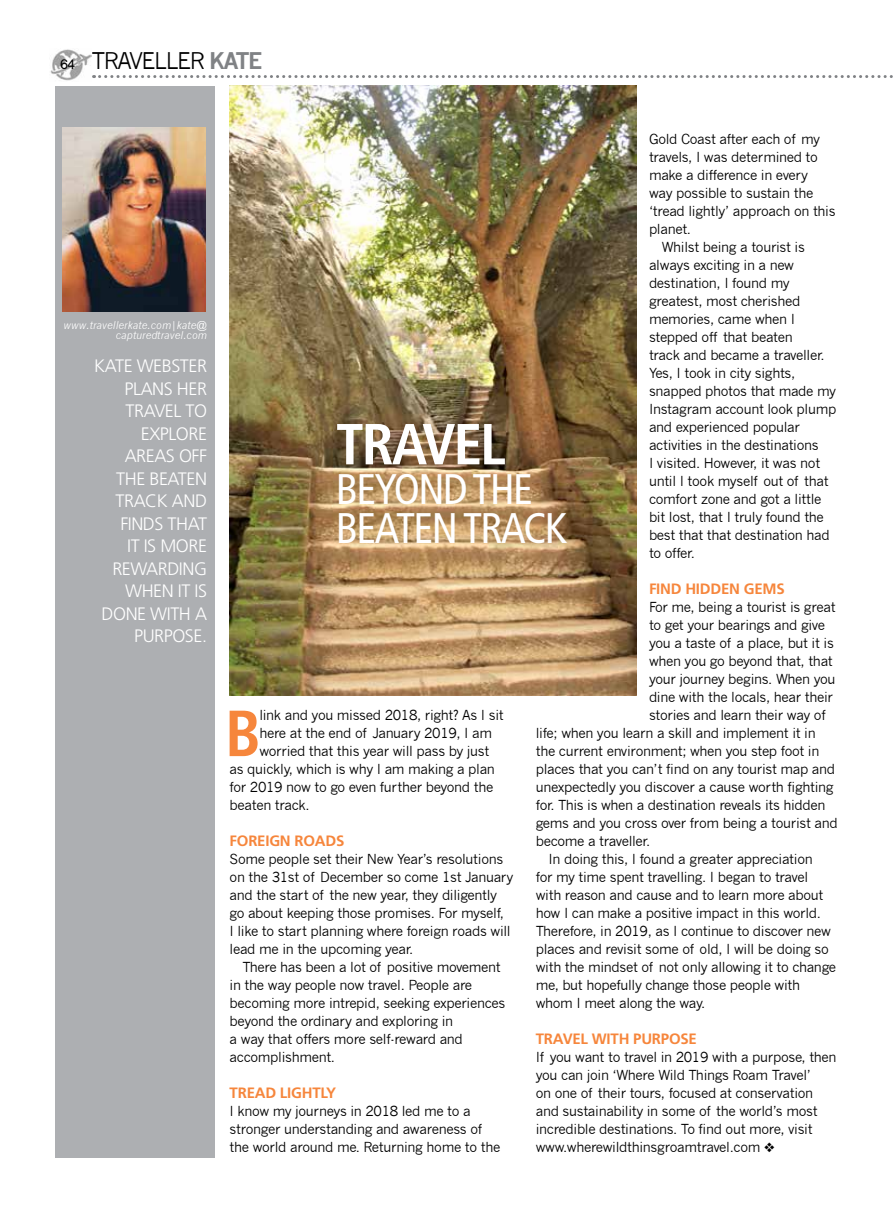
<style>
.page{position:relative;width:893px;height:1212px;background:#fff}
.page>*{position:absolute;margin:0;border:0;box-sizing:border-box;transform-origin:0 0}
.t1{font:700 condensed 65.1px "Frutiger";color:#f6863c}
.t2{font:700 condensed 57.75px "Frutiger";letter-spacing:-.035em;color:#fff}
.t3{font:condensed 42.75px/39.2px "Frutiger";letter-spacing:-.035em;color:#fff}
.t4{font:22.5px "News Gothic";letter-spacing:-.065em;color:#000}
.t5{font:300 18px/22.5px "Frutiger";letter-spacing:-.025em;color:#fff;text-align:right}
.t6{font:700 15px "Frutiger";letter-spacing:-.015em;color:#f6863c}
.t7{font:13.5px/18px "News Gothic";letter-spacing:-.025em;color:#000}
.t8{font:italic 10.5px/10.5px "News Gothic";color:#fff;text-align:right}
.s1{font-family:"AG Schoolbook";font-size:13.8px}
.s2{font-weight:700;color:#808285}
</style>
<div class="page">
<svg style="left:94px;top:75px;width:799px;height:3px"></svg>
<img style="left:50px;top:49px;width:41px;height:32px">
<img style="left:230px;top:85px;width:406px;height:610px">
<div style="left:55px;top:86px;width:160px;height:1071px;background:#adafb2"></div>
<img style="left:63px;top:128px;width:142px;height:183px">
<h3 class="t4" style="left:60px;top:47px;width:204px"><span class="s1">64</span> TRAVELLER <span class="s2">KATE</span></h3>
<p class="t8" style="left:63px;top:320px;width:145px">www.travellerkate.com|kate@ capturedtravel.com</p>
<h3 class="t5" style="left:94px;top:354px;width:114px">KATE WEBSTER<br>PLANS HER<br>TRAVEL TO<br>EXPLORE<br>AREAS OFF<br>THE BEATEN<br>TRACK AND<br>FINDS THAT<br>IT IS MORE<br>REWARDING<br>WHEN IT IS<br>DONE WITH A<br>PURPOSE.</h3>
<p class="t7" style="left:649px;top:130px;width:173px">Gold Coast after each of my</p>
<p class="t7" style="left:649px;top:148px;width:170px">travels, I was determined to</p>
<p class="t7" style="left:649px;top:166px;width:160px">make a difference in every</p>
<p class="t7" style="left:649px;top:184px;width:166px">way possible to sustain the</p>
<p class="t7" style="left:649px;top:202px;width:188px">‘tread lightly’ approach on this</p>
<p class="t7" style="left:649px;top:220px;width:44px">planet.</p>
<p class="t7" style="left:662px;top:238px;width:145px">Whilst being a tourist is</p>
<p class="t7" style="left:649px;top:256px;width:147px">always exciting in a new</p>
<p class="t7" style="left:649px;top:274px;width:142px">destination, I found my</p>
<p class="t7" style="left:649px;top:292px;width:153px">greatest, most cherished</p>
<p class="t7" style="left:649px;top:310px;width:148px">memories, came when I</p>
<p class="t7" style="left:649px;top:328px;width:145px">stepped off that beaten</p>
<p class="t7" style="left:649px;top:346px;width:177px">track and became a traveller.</p>
<p class="t7" style="left:649px;top:364px;width:148px">Yes, I took in city sights,</p>
<p class="t7" style="left:649px;top:382px;width:189px">snapped photos that made my</p>
<p class="t7" style="left:649px;top:400px;width:189px">Instagram account look plump</p>
<p class="t7" style="left:649px;top:418px;width:152px">and experienced popular</p>
<p class="t7" style="left:649px;top:436px;width:171px">activities in the destinations</p>
<p class="t7" style="left:649px;top:454px;width:173px">I visited. However, it was not</p>
<p class="t7" style="left:649px;top:472px;width:181px">until I took myself out of that</p>
<p class="t7" style="left:649px;top:490px;width:174px">comfort zone and got a little</p>
<p class="t7" style="left:649px;top:508px;width:176px">bit lost, that I truly found the</p>
<p class="t7" style="left:649px;top:526px;width:182px">best that that destination had</p>
<p class="t7" style="left:649px;top:544px;width:47px">to offer.</p>
<p class="t6" style="left:649px;top:580px;width:137px">FIND HIDDEN GEMS</p>
<p class="t7" style="left:649px;top:598px;width:188px">For me, being a tourist is great</p>
<p class="t7" style="left:649px;top:616px;width:177px">to get your bearings and give</p>
<p class="t7" style="left:649px;top:634px;width:186px">you a taste of a place, but it is</p>
<p class="t7" style="left:649px;top:652px;width:185px">when you go beyond that, that</p>
<p class="t7" style="left:649px;top:670px;width:188px">your journey begins. When you</p>
<p class="t7" style="left:649px;top:688px;width:185px">dine with the locals, hear their</p>
<p class="t7" style="left:649px;top:706px;width:178px">stories and learn their way of</p>
<p class="t7" style="left:536px;top:724px;width:281px">life; when you learn a skill and implement it in</p>
<p class="t7" style="left:536px;top:742px;width:285px">the current environment; when you step foot in</p>
<p class="t7" style="left:536px;top:760px;width:301px">places that you can’t find on any tourist map and</p>
<p class="t7" style="left:536px;top:778px;width:299px">unexpectedly you discover a cause worth fighting</p>
<p class="t7" style="left:536px;top:796px;width:291px">for. This is when a destination reveals its hidden</p>
<p class="t7" style="left:536px;top:814px;width:303px">gems and you cross over from being a tourist and</p>
<p class="t7" style="left:536px;top:832px;width:116px">become a traveller.</p>
<p class="t7" style="left:549px;top:850px;width:266px">In doing this, I found a greater appreciation</p>
<p class="t7" style="left:536px;top:868px;width:274px">for my time spent travelling. I began to travel</p>
<p class="t7" style="left:536px;top:886px;width:289px">with reason and cause and to learn more about</p>
<p class="t7" style="left:536px;top:904px;width:287px">how I can make a positive impact in this world.</p>
<p class="t7" style="left:536px;top:922px;width:297px">Therefore, in 2019, as I continue to discover new</p>
<p class="t7" style="left:536px;top:940px;width:294px">places and revisit some of old, I will be doing so</p>
<p class="t7" style="left:536px;top:958px;width:302px">with the mindset of not only allowing it to change</p>
<p class="t7" style="left:536px;top:976px;width:266px">me, but hopefully change those people with</p>
<p class="t7" style="left:536px;top:994px;width:171px">whom I meet along the way.</p>
<p class="t6" style="left:536px;top:1030px;width:163px">TRAVEL WITH PURPOSE</p>
<p class="t7" style="left:536px;top:1048px;width:302px">If you want to travel in 2019 with a purpose, then you can join ‘Where Wild Things Roam Travel’<br>on one of their tours, focused at conservation and sustainability in some of the world’s most incredible destinations. To find out more, visit www.wherewildthinsgroamtravel.com ❖</p>
<h2 class="t2" style="left:336px;top:410px;width:171px">TRAVEL</h2>
<h3 class="t3" style="left:336px;top:469px;width:233px">BEYOND THE<br>BEATEN TRACK</h3>
<h1 class="t1" style="left:225px;top:695px;width:38px">B</h1>
<p class="t7" style="left:259px;top:706px;width:246px">link and you missed 2018, right? As I sit</p>
<p class="t7" style="left:259px;top:724px;width:234px">here at the end of January 2019, I am</p>
<p class="t7" style="left:259px;top:742px;width:232px">worried that this year will pass by just</p>
<p class="t7" style="left:230px;top:760px;width:267px">as quickly, which is why I am making a plan</p>
<p class="t7" style="left:230px;top:778px;width:265px">for 2019 now to go even further beyond the</p>
<p class="t7" style="left:230px;top:796px;width:82px">beaten track.</p>
<p class="t6" style="left:230px;top:832px;width:116px">FOREIGN ROADS</p>
<p class="t7" style="left:230px;top:850px;width:285px">Some people set their New Year’s resolutions on the 31st of December so come 1st January and the start of the new year, they diligently go about keeping those promises. For myself,<br>I like to start planning where foreign roads will lead me in the upcoming year.</p>
<p class="t7" style="left:230px;top:958px;width:277px;text-indent:13px">There has been a lot of positive movement in the way people now travel. People are becoming more intrepid, seeking experiences beyond the ordinary and exploring in<br>a way that offers more self-reward and accomplishment.</p>
<p class="t6" style="left:230px;top:1084px;width:108px">TREAD LIGHTLY</p>
<p class="t7" style="left:230px;top:1102px;width:272px">I know my journeys in 2018 led me to a stronger understanding and awareness of the world around me. Returning home to the</p>
</div>
